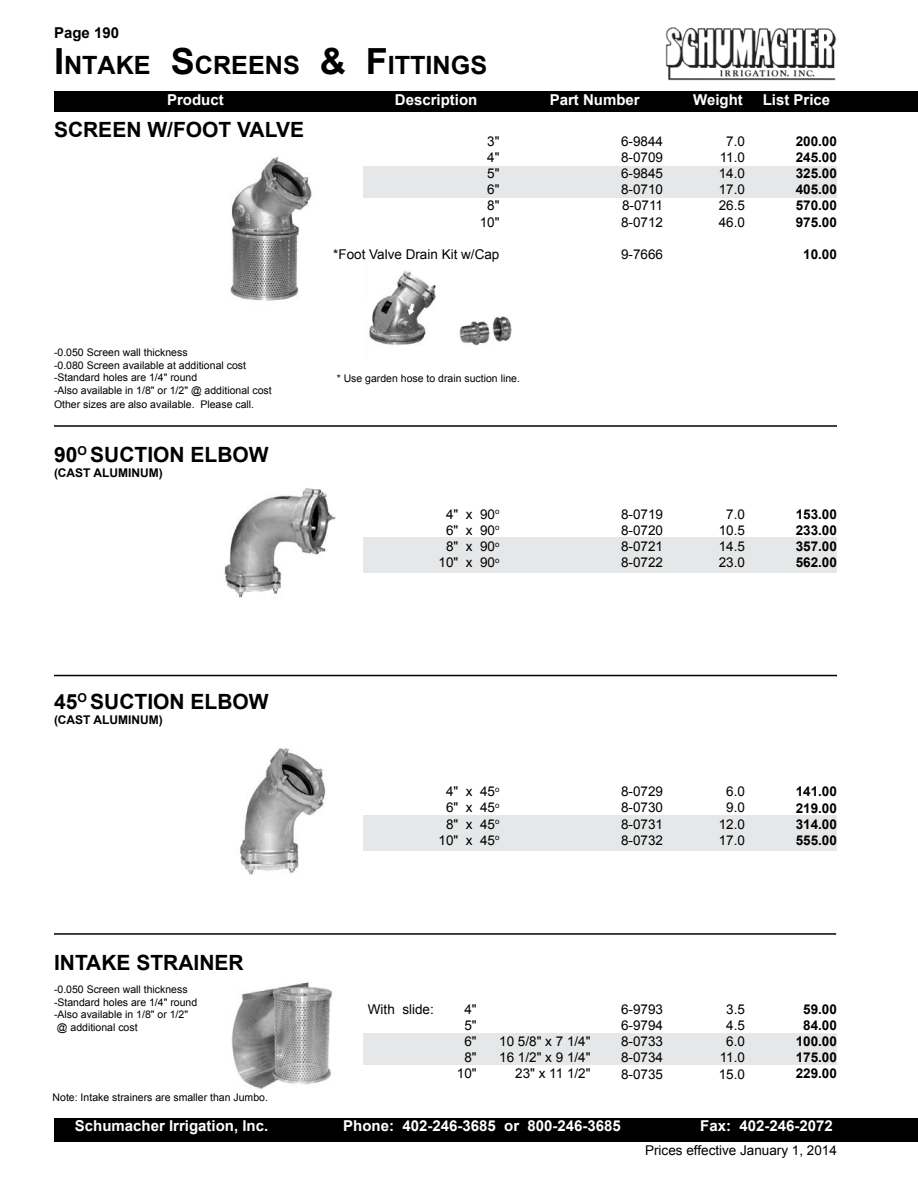
<style>
.page{position:relative;width:918px;height:1188px;background:#fff}
.page>*{position:absolute;margin:0;border:0;box-sizing:border-box;transform-origin:0 0}
.t1{font:700 25.2px "Arial";color:#000}
.t2{font:700 21px "Arial";color:#000}
.t3{font:700 15px "Arial";color:#fff}
.t4{font:700 15px "Arial";color:#000}
.t5{font:13.5px/16.2px "Arial";color:#000;text-align:center}
.t6{font:700 13.5px/16.2px "Arial";color:#000;text-align:justify}
.t7{font:700 12px "Arial";color:#000}
.t8{font:10.5px/12.6px "Arial";color:#000}
.s1{font-size:36px}
</style>
<div class="page">
<div style="left:54px;top:91px;width:864px;height:20px;background:#000"></div>
<img style="left:665px;top:27px;width:172px;height:54px">
<div style="left:54px;top:1118px;width:864px;height:23px;background:#000"></div>
<div style="left:364px;top:538px;width:473px;height:35px;background:#e6e7e8"></div>
<div style="left:364px;top:166px;width:473px;height:32px;background:#e6e7e8"></div>
<div style="left:364px;top:815px;width:473px;height:36px;background:#e6e7e8"></div>
<div style="left:364px;top:1033px;width:473px;height:32px;background:#e6e7e8"></div>
<img style="left:230px;top:156px;width:82px;height:145px">
<hr style="left:54px;top:425px;width:783px;height:2px;background:#000">
<hr style="left:54px;top:675px;width:783px;height:1px;background:#000">
<hr style="left:54px;top:933px;width:782px;height:2px;background:#000">
<img style="left:224px;top:488px;width:112px;height:110px">
<img style="left:239px;top:748px;width:87px;height:127px">
<img style="left:231px;top:982px;width:102px;height:107px">
<img style="left:460px;top:316px;width:52px;height:30px">
<img style="left:369px;top:270px;width:67px;height:75px">
<p class="t4" style="left:54px;top:23px;width:67px">PAGE 190</p>
<h1 class="t1" style="left:54px;top:48px;width:435px"><span class="s1">I</span> NTAKE <span class="s1">S</span>CREENS <span class="s1">&amp; F</span>ITTINGS</h1>
<p class="t3" style="left:167px;top:90px;width:58px">PRODUCT</p>
<h2 class="t2" style="left:54px;top:115px;width:30px">SCREEN</h2>
<h2 class="t2" style="left:147px;top:115px;width:55px">W/FOOT</h2>
<h2 class="t2" style="left:237px;top:115px;width:27px">VALVE</h2>
<p class="t3" style="left:395px;top:90px;width:84px">DESCRIPTION</p>
<p class="t3" style="left:550px;top:90px;width:92px">PART NUMBER</p>
<p class="t3" style="left:693px;top:90px;width:51px">WEIGHT</p>
<p class="t3" style="left:763px;top:90px;width:69px">LIST PRICE</p>
<p class="t5" style="left:480px;top:133px;width:21px">3"<br>4"<br>5"<br>6"<br>8"<br>10"</p>
<p class="t5" style="left:333px;top:246px;width:168px">*Foot Valve Drain Kit w/Cap</p>
<p class="t5" style="left:621px;top:133px;width:44px;text-align:justify">6-9844<br>8-0709<br>6-9845<br>8-0710<br>8-0711<br>8-0712</p>
<p class="t5" style="left:621px;top:246px;width:44px">9-7666</p>
<p class="t5" style="left:719px;top:133px;width:28px">7.0<br>11.0<br>14.0<br>17.0<br>26.5<br>46.0</p>
<p class="t6" style="left:796px;top:133px;width:43px">200.00<br>245.00<br>325.00<br>405.00<br>570.00<br>975.00</p>
<p class="t6" style="left:803px;top:247px;width:35px">10.00</p>
<p class="t8" style="left:54px;top:346px;width:219px">-0.050 Screen wall thickness<br>-0.080 Screen available at additional cost -Standard holes are 1/4" round<br>-Also available in 1/8" or 1/2" @ additional cost</p>
<p class="t8" style="left:54px;top:398px;width:202px">Other sizes are also available. Please call.</p>
<h2 class="t2" style="left:54px;top:441px;width:65px">90<sup>O</sup> SUCTION</h2>
<h2 class="t2" style="left:191px;top:441px;width:31px">ELBOW</h2>
<p class="t7" style="left:54px;top:465px;width:22px">(CAST</p>
<p class="t7" style="left:94px;top:465px;width:10px">ALUMINUM</p>
<p class="t7" style="left:159px;top:465px;width:5px">)</p>
<p class="t8" style="left:337px;top:372px;width:185px">* Use garden hose to drain suction line.</p>
<p class="t5" style="left:439px;top:506px;width:62px">4" x 90<sup>o<br></sup>6" x 90<sup>o<br></sup>8" x 90<sup>o<br></sup>10" x 90<sup>o</sup></p>
<p class="t5" style="left:621px;top:506px;width:44px;text-align:justify">8-0719<br>8-0720<br>8-0721<br>8-0722</p>
<p class="t5" style="left:719px;top:506px;width:28px">7.0<br>10.5<br>14.5<br>23.0</p>
<p class="t6" style="left:796px;top:506px;width:43px">153.00<br>233.00<br>357.00<br>562.00</p>
<h2 class="t2" style="left:54px;top:688px;width:65px">45<sup>O</sup> SUCTION</h2>
<h2 class="t2" style="left:191px;top:688px;width:31px">ELBOW</h2>
<p class="t7" style="left:54px;top:712px;width:22px">(CAST</p>
<p class="t7" style="left:94px;top:712px;width:10px">ALUMINUM</p>
<p class="t7" style="left:159px;top:712px;width:5px">)</p>
<h2 class="t2" style="left:54px;top:949px;width:21px">INTA</h2>
<h2 class="t2" style="left:101px;top:949px;width:64px">KE STRAINER</h2>
<p class="t8" style="left:54px;top:983px;width:145px">-0.050 Screen wall thickness -Standard holes are 1/4" round -Also available in 1/8" or 1/2" @ additional cost</p>
<p class="t8" style="left:53px;top:1091px;width:217px">Note: Intake strainers are smaller than Jumbo.</p>
<p class="t5" style="left:439px;top:784px;width:62px">4" x 45<sup>o<br></sup>6" x 45<sup>o<br></sup>8" x 45<sup>o<br></sup>10" x 45<sup>o</sup></p>
<p class="t5" style="left:621px;top:784px;width:44px;text-align:justify">8-0729<br>8-0730<br>8-0731<br>8-0732</p>
<p class="t5" style="left:719px;top:784px;width:28px">6.0<br>9.0<br>12.0<br>17.0</p>
<p class="t6" style="left:796px;top:784px;width:43px">141.00<br>219.00<br>314.00<br>555.00</p>
<p class="t5" style="left:368px;top:1001px;width:68px">With slide:</p>
<p class="t5" style="left:457px;top:1001px;width:21px">4"<br>5"<br>6"<br>8"<br>10"</p>
<p class="t5" style="left:499px;top:1033px;width:93px;text-align:right">10 5/8" x 7 1/4"<br>16 1/2" x 9 1/4"<br>23" x 11 1/2"</p>
<p class="t5" style="left:621px;top:1001px;width:44px;text-align:justify">6-9793<br>6-9794<br>8-0733<br>8-0734<br>8-0735</p>
<p class="t5" style="left:719px;top:1001px;width:28px">3.5<br>4.5<br>6.0<br>11.0<br>15.0</p>
<p class="t6" style="left:796px;top:1001px;width:43px;text-align:center">59.00<br>84.00<br>100.00<br>175.00<br>229.00</p>
<p class="t3" style="left:75px;top:1116px;width:195px">SCHUMACHER IRRIGATION, INC.</p>
<p class="t3" style="left:343px;top:1116px;width:279px">PHONE: 402-246-3685 OR 800-246-3685</p>
<p class="t3" style="left:700px;top:1116px;width:134px">FAX: 402-246-2072</p>
<p class="t5" style="left:645px;top:1142px;width:193px">Prices effective January 1, 2014</p>
</div>
